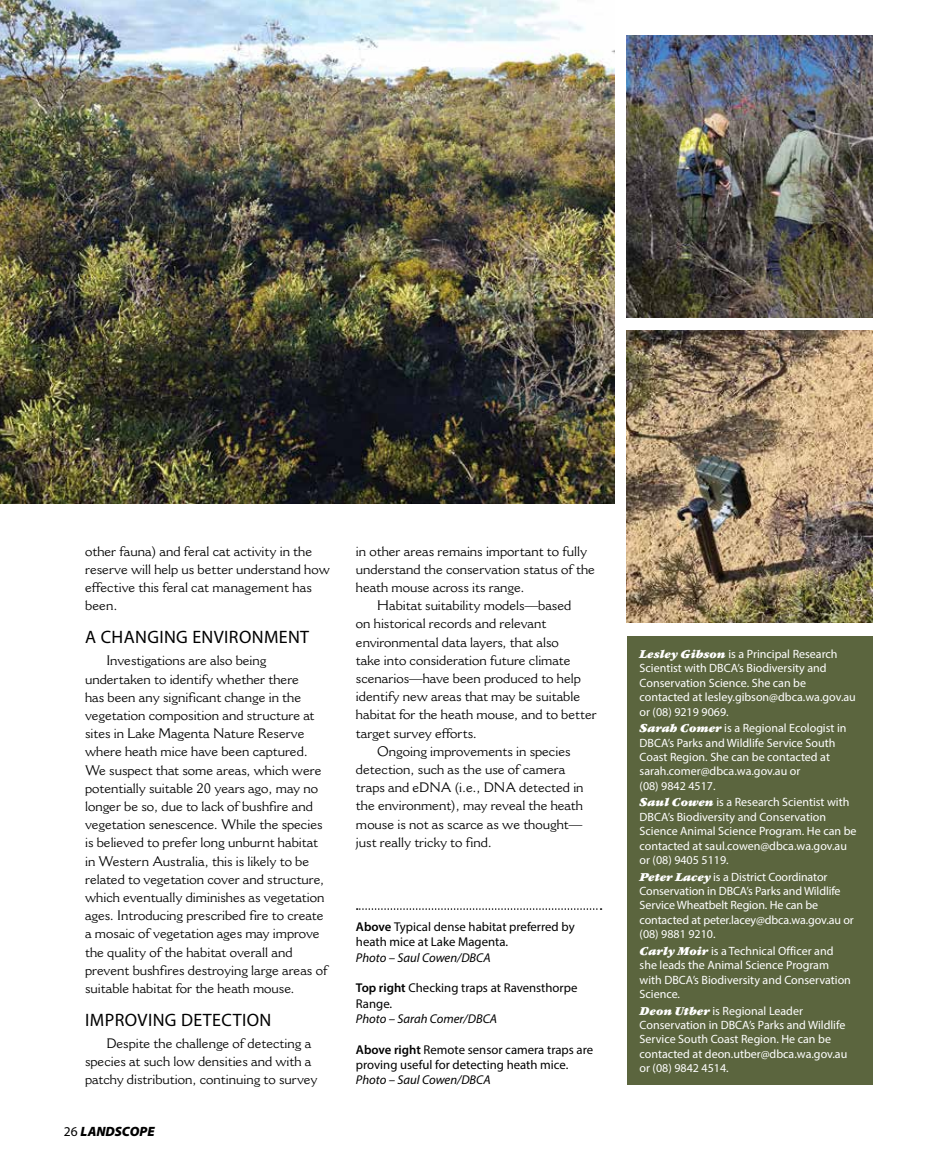
<style>
.page{position:relative;width:936px;height:1170px;background:#fff}
.page>*{position:absolute;margin:0;border:0;box-sizing:border-box;transform-origin:0 0}
.t1{font:18px "Myriad Pro";letter-spacing:.02em;color:#000}
.t2{font:13.5px/18.1px "Cantoria MT Pro";color:#000}
.t3{font:italic 900 13.5px "Myriad Pro";color:#000}
.t4{font:12.75px/15.3px "Myriad Pro";color:#000}
.t5{font:italic 12.75px "Myriad Pro";color:#000}
.t6{font:12px/14.4px "Myriad Pro";color:#fff}
.s1{font-weight:400;font-style:normal}
.s2{font-weight:600}
.s3{font-family:"Garamond Ultra ITC";font-style:italic;font-size:11.25px}
</style>
<div class="page">
<div style="left:626px;top:636px;width:246px;height:448px;background:#5b653e"></div>
<img style="left:0;top:0;width:614px;height:503px">
<svg style="left:356px;top:908px;width:245px;height:1px"></svg>
<img style="left:626px;top:35px;width:246px;height:282px">
<img style="left:626px;top:330px;width:246px;height:293px">
<p class="t2" style="left:85px;top:541px;width:246px">other fauna) and feral cat activity in the reserve will help us better understand how effective this feral cat management has been.</p>
<h1 class="t1" style="left:85px;top:625px;width:225px">A CHANGING ENVIRONMENT</h1>
<p class="t2" style="left:85px;top:651px;width:244px;text-indent:21px">Investigations are also being undertaken to identify whether there<br>has been any significant change in the vegetation composition and structure at sites in Lake Magenta Nature Reserve where heath mice have been captured.<br>We suspect that some areas, which were potentially suitable 20 years ago, may no longer be so, due to lack of bushfire and vegetation senescence. While the species is believed to prefer long unburnt habitat in Western Australia, this is likely to be related to vegetation cover and structure, which eventually diminishes as vegetation ages. Introducing prescribed fire to create a mosaic of vegetation ages may improve the quality of the habitat overall and prevent bushfires destroying large areas of suitable habitat for the heath mouse.</p>
<h1 class="t1" style="left:85px;top:1008px;width:187px">IMPROVING DETECTION</h1>
<p class="t2" style="left:85px;top:1033px;width:234px;text-indent:21px">Despite the challenge of detecting a species at such low densities and with a patchy distribution, continuing to survey</p>
<p class="t3" style="left:64px;top:1122px;width:92px"><span class="s1">26</span> LANDSCOPE</p>
<p class="t2" style="left:356px;top:541px;width:233px">in other areas remains important to fully</p>
<p class="t2" style="left:356px;top:559px;width:240px">understand the conservation status of the</p>
<p class="t2" style="left:356px;top:578px;width:170px">heath mouse across its range.</p>
<p class="t2" style="left:377px;top:596px;width:196px">Habitat suitability models—based</p>
<p class="t2" style="left:356px;top:614px;width:192px">on historical records and relevant</p>
<p class="t2" style="left:356px;top:632px;width:204px">environmental data layers, that also</p>
<p class="t2" style="left:356px;top:650px;width:216px">take into consideration future climate</p>
<p class="t2" style="left:356px;top:669px;width:226px">scenarios—have been produced to help</p>
<p class="t2" style="left:356px;top:687px;width:226px">identify new areas that may be suitable</p>
<p class="t2" style="left:356px;top:705px;width:242px">habitat for the heath mouse, and to better</p>
<p class="t2" style="left:356px;top:723px;width:123px">target survey efforts.</p>
<p class="t2" style="left:377px;top:741px;width:195px">Ongoing improvements in species</p>
<p class="t2" style="left:356px;top:760px;width:211px">detection, such as the use of camera</p>
<p class="t2" style="left:356px;top:778px;width:229px">traps and eDNA (i.e., DNA detected in</p>
<p class="t2" style="left:356px;top:796px;width:228px">the environment), may reveal the heath</p>
<p class="t2" style="left:356px;top:814px;width:228px">mouse is not as scarce as we thought—</p>
<p class="t2" style="left:356px;top:832px;width:137px">just really tricky to find.</p>
<p class="t4" style="left:356px;top:918px;width:220px"><span class="s2">Above</span> Typical dense habitat preferred by heath mice at Lake Magenta.</p>
<p class="t5" style="left:356px;top:949px;width:136px">Photo – Saul Cowen/DBCA</p>
<p class="t4" style="left:356px;top:980px;width:223px"><span class="s2">Top right</span> Checking traps at Ravensthorpe<br>Range.</p>
<p class="t5" style="left:356px;top:1010px;width:142px">Photo – Sarah Comer/DBCA</p>
<p class="t4" style="left:356px;top:1041px;width:239px"><span class="s2">Above right</span> Remote sensor camera traps are proving useful for detecting heath mice.</p>
<p class="t5" style="left:356px;top:1071px;width:136px">Photo – Saul Cowen/DBCA</p>
<p class="t6" style="left:639px;top:646px;width:218px"><span class="s3">Lesley Gibson</span> is a Principal Research Scientist with DBCA’s Biodiversity and Conservation Science. She can be contacted at lesley.gibson@dbca.wa.gov.au or (08) 9219 9069.</p>
<p class="t6" style="left:639px;top:720px;width:208px"><span class="s3">Sarah Comer</span> is a Regional Ecologist in<br>DBCA’s Parks and Wildlife Service South<br>Coast Region. She can be contacted at sarah.comer@dbca.wa.gov.au or<br>(08) 9842 4517.</p>
<p class="t6" style="left:639px;top:795px;width:218px"><span class="s3">Saul Cowen</span> is a Research Scientist with DBCA’s Biodiversity and Conservation Science Animal Science Program. He can be contacted at saul.cowen@dbca.wa.gov.au or (08) 9405 5119.</p>
<p class="t6" style="left:639px;top:869px;width:216px"><span class="s3">Peter Lacey</span> is a District Coordinator Conservation in DBCA’s Parks and Wildlife Service Wheatbelt Region. He can be contacted at peter.lacey@dbca.wa.gov.au or (08) 9881 9210.</p>
<p class="t6" style="left:639px;top:943px;width:213px"><span class="s3">Carly Moir</span> is a Technical Officer and she leads the Animal Science Program with DBCA’s Biodiversity and Conservation<br>Science.</p>
<p class="t6" style="left:639px;top:1002px;width:209px"><span class="s3">Deon Utber</span> is Regional Leader Conservation in DBCA’s Parks and Wildlife Service South Coast Region. He can be contacted at deon.utber@dbca.wa.gov.au or (08) 9842 4514.</p>
</div>
